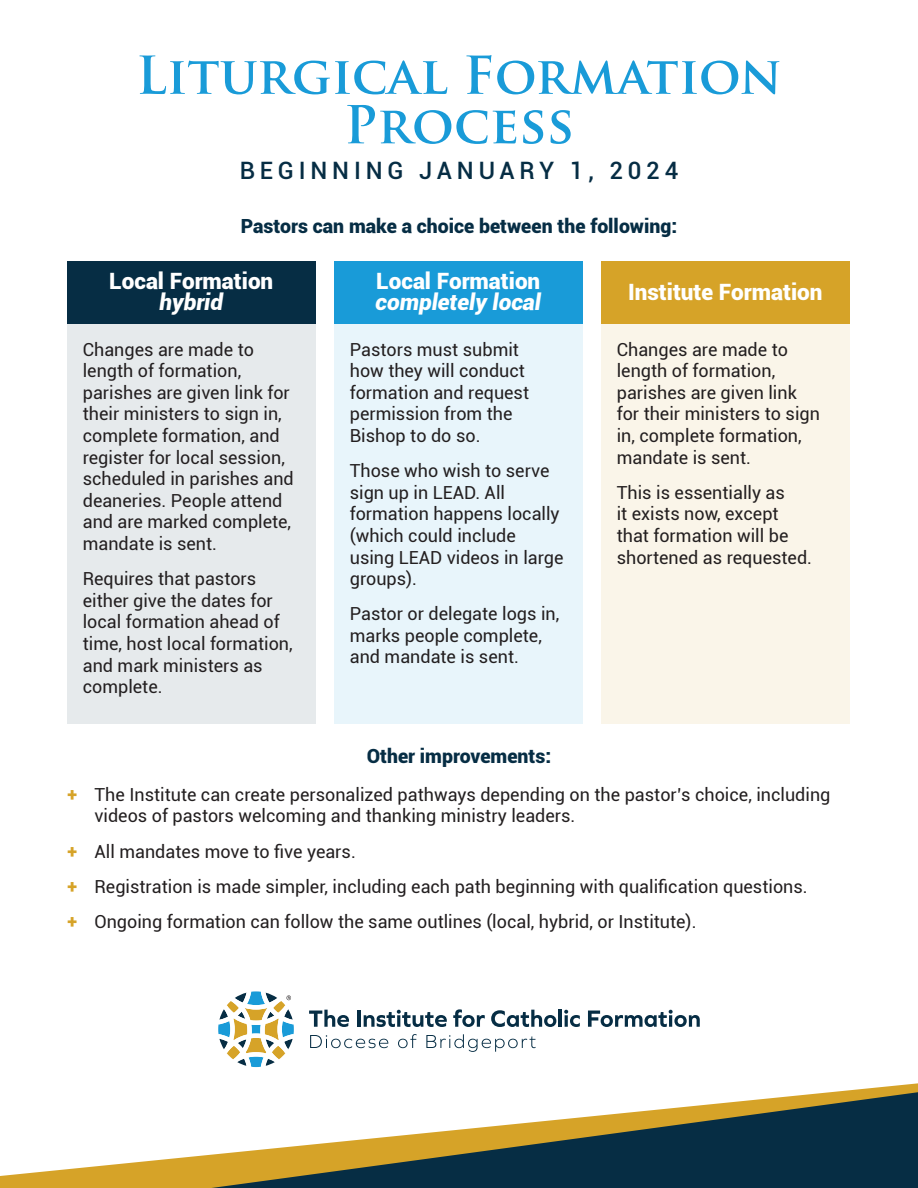
<style>
.page{position:relative;width:918px;height:1188px;background:#fff}
.page>*{position:absolute;margin:0;border:0;box-sizing:border-box;transform-origin:0 0}
.t1{font:700 50.85px/49.5px "Trajan Pro";color:#199bd8;text-align:center}
.t2{font:500 24px "Roboto";letter-spacing:.2em;color:#062d44}
.t3{font:900 22.5px "Roboto";color:#fff}
.t4{font:italic 900 22.5px "Roboto";color:#fff}
.t5{font:900 19.5px "Roboto";color:#062d44}
.t6{font:18px/21.6px "Roboto";color:#231f20}
.s1{font-weight:900;color:#d6a328}
</style>
<div class="page">
<div style="left:68px;top:324px;width:248px;height:400px;background:#e6eaec"></div>
<div style="left:334px;top:324px;width:250px;height:400px;background:#e8f5fb"></div>
<div style="left:602px;top:324px;width:248px;height:400px;background:#faf5e9"></div>
<svg style="left:0;top:1083px;width:918px;height:105px"></svg>
<svg style="left:211px;top:1092px;width:707px;height:96px"></svg>
<div style="left:68px;top:261px;width:248px;height:63px;background:#062d44"></div>
<div style="left:334px;top:261px;width:250px;height:63px;background:#199bd8"></div>
<div style="left:602px;top:261px;width:248px;height:63px;background:#d6a328"></div>
<svg style="left:218px;top:991px;width:76px;height:76px"></svg>
<svg style="left:309px;top:1010px;width:40px;height:17px"></svg>
<hr style="left:357px;top:1011px;width:3px;height:16px;background:#062d44">
<svg style="left:364px;top:1010px;width:83px;height:17px"></svg>
<svg style="left:453px;top:1009px;width:32px;height:18px"></svg>
<svg style="left:491px;top:1010px;width:65px;height:17px"></svg>
<hr style="left:559px;top:1010px;width:3px;height:17px;background:#062d44">
<svg style="left:564px;top:1010px;width:16px;height:17px"></svg>
<svg style="left:588px;top:1010px;width:112px;height:17px"></svg>
<svg style="left:310px;top:1035px;width:78px;height:13px"></svg>
<svg style="left:398px;top:1034px;width:19px;height:14px"></svg>
<svg style="left:426px;top:1034px;width:110px;height:18px"></svg>
<p class="t1" style="left:136px;top:51px;width:648px">Liturgical Formation<br>Process</p>
<p class="t2" style="left:240px;top:153px;width:440px">BEGINNING JANUARY 1, 2024</p>
<p class="t5" style="left:241px;top:212px;width:438px">Pastors can make a choice between the following:</p>
<p class="t3" style="left:109px;top:265px;width:166px">Local Formation</p>
<p class="t4" style="left:159px;top:286px;width:65px">hybrid</p>
<p class="t3" style="left:376px;top:265px;width:166px">Local Formation</p>
<p class="t4" style="left:376px;top:286px;width:167px">completely local</p>
<p class="t3" style="left:628px;top:276px;width:196px">Institute Formation</p>
<p class="t6" style="left:83px;top:338px;width:213px">Changes are made to length of formation, parishes are given link for their ministers to sign in, complete formation, and register for local session, scheduled in parishes and deaneries. People attend and are marked complete, mandate is sent.</p>
<p class="t6" style="left:83px;top:567px;width:211px">Requires that pastors either give the dates for local formation ahead of time, host local formation, and mark ministers as complete.</p>
<p class="t6" style="left:350px;top:338px;width:181px">Pastors must submit how they will conduct formation and request permission from the<br>Bishop to do so.</p>
<p class="t6" style="left:350px;top:459px;width:215px">Those who wish to serve sign up in LEAD. All formation happens locally (which could include using LEAD videos in large groups).</p>
<p class="t6" style="left:350px;top:602px;width:211px">Pastor or delegate logs in, marks people complete, and mandate is sent.</p>
<p class="t6" style="left:617px;top:338px;width:205px">Changes are made to length of formation, parishes are given link for their ministers to sign in, complete formation, mandate is sent.</p>
<p class="t6" style="left:617px;top:481px;width:197px">This is essentially as<br>it exists now, except that formation will be shortened as requested.</p>
<p class="t5" style="left:367px;top:742px;width:186px">Other improvements:</p>
<p class="t6" style="left:94px;top:783px;width:738px;text-indent:-27px"><span class="s1">+</span> The Institute can create personalized pathways depending on the pastor’s choice, including videos of pastors welcoming and thanking ministry leaders.</p>
<p class="t6" style="left:68px;top:840px;width:290px"><span class="s1">+</span> All mandates move to five years.</p>
<p class="t6" style="left:68px;top:875px;width:742px"><span class="s1">+</span> Registration is made simpler, including each path beginning with qualification questions.</p>
<p class="t6" style="left:68px;top:910px;width:631px"><span class="s1">+</span> Ongoing formation can follow the same outlines (local, hybrid, or Institute).</p>
</div>
